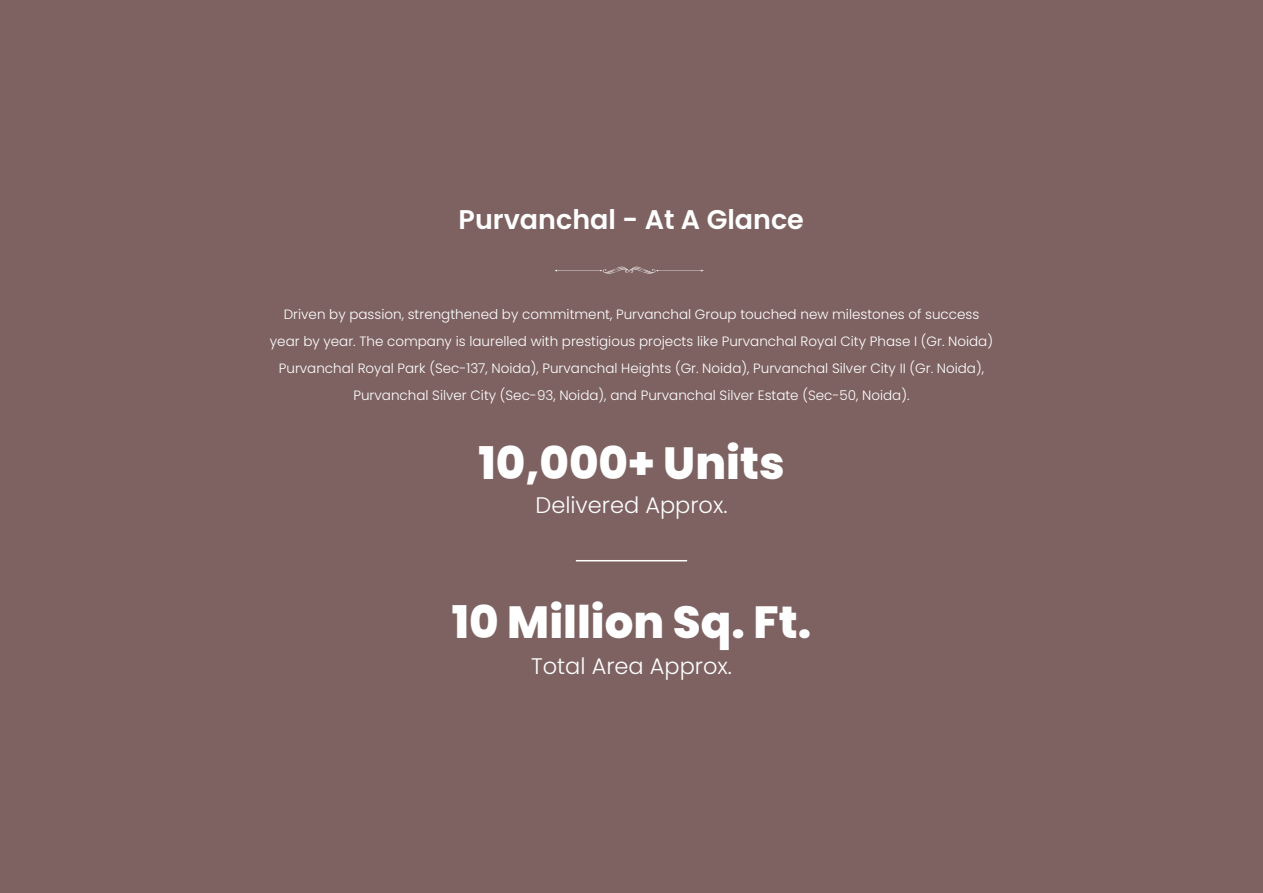
<style>
.page{position:relative;width:1263px;height:893px;background:#7d6261}
.page>*{position:absolute;margin:0;border:0;box-sizing:border-box;transform-origin:0 0}
.t1{font:800 45px "Poppins";color:#fff}
.t2{font:600 27px "Poppins";color:#fff}
.t3{font:300 22.5px "Poppins";color:#fff}
.t4{font:300 13.5px/27px "Poppins";color:#fff;text-align:center}
</style>
<div class="page">
<svg style="left:600px;top:267px;width:58px;height:6px"></svg>
<hr style="left:576px;top:560px;width:111px;height:1px;background:#fff">
<h2 class="t2" style="left:459px;top:204px;width:347px">Purvanchal - At A Glance</h2>
<p class="t4" style="left:270px;top:301px;width:725px">Driven by passion, strengthened by commitment, Purvanchal Group touched new milestones of success year by year. The company is laurelled with prestigious projects like Purvanchal Royal City Phase I (Gr. Noida)<br>Purvanchal Royal Park (Sec-137, Noida), Purvanchal Heights (Gr. Noida), Purvanchal Silver City II (Gr. Noida), Purvanchal Silver City (Sec-93, Noida), and Purvanchal Silver Estate (Sec-50, Noida).</p>
<h1 class="t1" style="left:478px;top:437px;width:308px">10,000+ Units</h1>
<h3 class="t3" style="left:535px;top:492px;width:194px">Delivered Approx.</h3>
<h1 class="t1" style="left:452px;top:596px;width:361px">10 Million Sq. Ft.</h1>
<h3 class="t3" style="left:531px;top:653px;width:202px">Total Area Approx.</h3>
</div>
